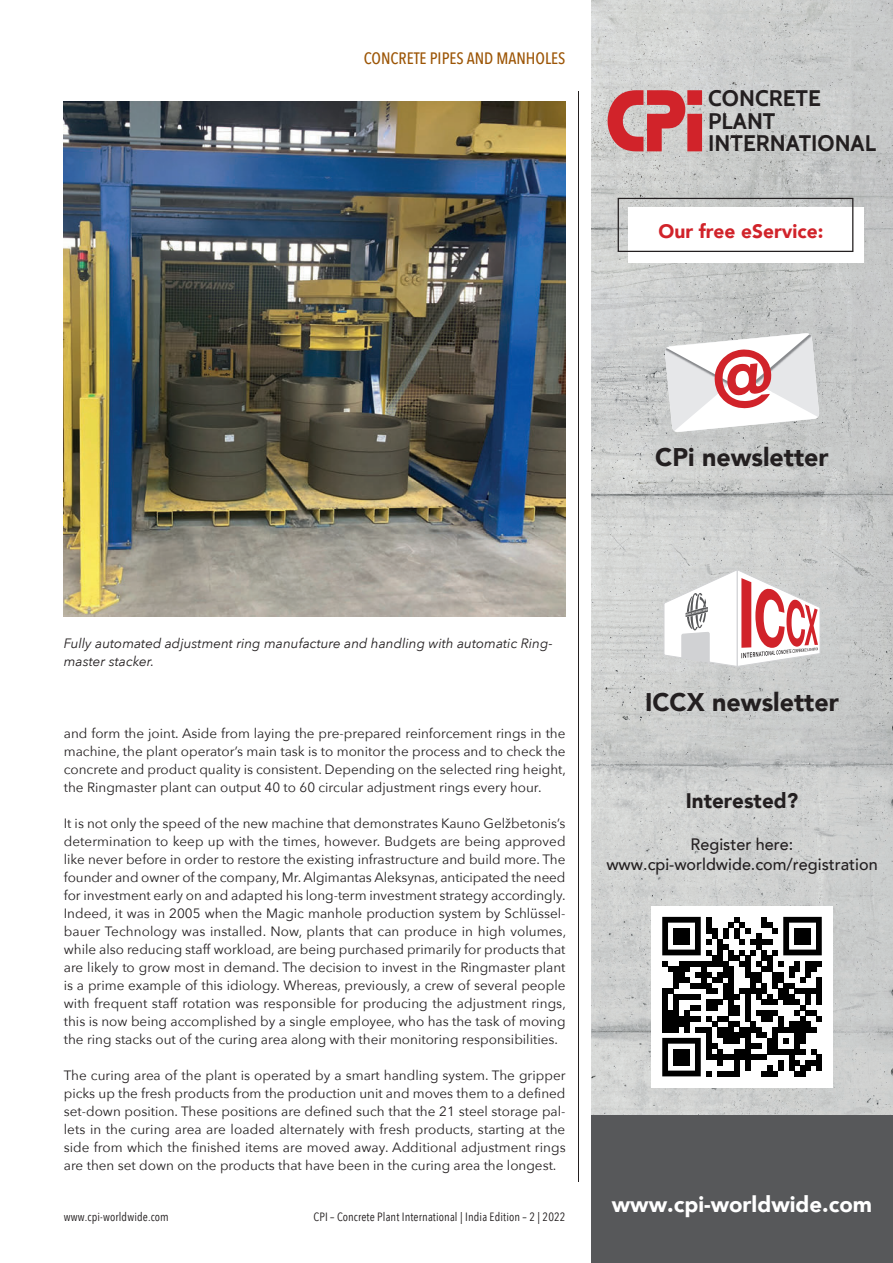
<style>
.page{position:relative;width:893px;height:1263px;background:#fff}
.page>*{position:absolute;margin:0;border:0;box-sizing:border-box;transform-origin:0 0}
.t1{font:900 25.5px "Avenir";color:#231f20}
.t2{font:700 22.5px/22.5px "Cabin";color:#231f20}
.t3{font:900 22.2px "Avenir";color:#fff}
.t4{font:900 21px "Avenir";color:#231f20}
.t5{font:900 19.5px "Avenir";color:#d1232a}
.t6{font:500 16.5px/19.8px "Avenir";color:#231f20;text-align:center}
.t7{font:500 16.5px "Avenir Next Condensed";color:#9c5506}
.t8{font:13.5px/18px "Avenir Next";color:#231f20;text-align:justify}
.t9{font:italic 13.5px/18px "Avenir Next";color:#231f20}
.t10{font:12px "Avenir Next Condensed";letter-spacing:.01em;color:#231f20}
</style>
<div class="page">
<hr style="left:578px;top:91px;width:1px;height:1091px;background:#231f20">
<img style="left:64px;top:102px;width:502px;height:514px">
<img style="left:591px;top:0;width:302px;height:1115px">
<div style="left:628px;top:207px;width:236px;height:56px;background:#fff"></div>
<svg style="left:618px;top:198px;width:235px;height:54px"></svg>
<div style="left:591px;top:1115px;width:302px;height:148px;background:#57585a"></div>
<div style="left:651px;top:906px;width:182px;height:181px;background:#fff"></div>
<svg style="left:662px;top:917px;width:160px;height:159px"></svg>
<div style="left:673px;top:928px;width:17px;height:16px;background:#000"></div>
<div style="left:794px;top:928px;width:17px;height:16px;background:#000"></div>
<div style="left:673px;top:1049px;width:17px;height:16px;background:#000"></div>
<svg style="left:608px;top:90px;width:94px;height:61px;background:#cf6669"></svg>
<svg style="left:663px;top:569px;width:158px;height:98px"></svg>
<svg style="left:665px;top:333px;width:154px;height:99px"></svg>
<p class="t7" style="left:364px;top:49px;width:203px">CONCRETE PIPES AND MANHOLES</p>
<h2 class="t2" style="left:708px;top:87px;width:169px">CONCRETE<br>PLANT<br>INTERNATIONAL</h2>
<h3 class="t5" style="left:658px;top:214px;width:166px">Our free eService:</h3>
<h1 class="t1" style="left:655px;top:436px;width:175px">CPi newsletter</h1>
<p class="t9" style="left:64px;top:634px;width:491px">Fully automated adjustment ring manufacture and handling with automatic Ring&shy;master stacker.</p>
<p class="t8" style="left:64px;top:724px;width:504px">and form the joint. Aside from laying the pre-prepared reinforcement rings in the machine, the plant operator’s main task is to monitor the process and to check the concrete and product quality is consistent. Depending on the selected ring height, the Ringmaster plant can output 40 to 60 circular adjustment rings every hour.</p>
<p class="t8" style="left:64px;top:814px;width:504px">It is not only the speed of the new machine that demonstrates Kauno Gelžbetonis’s determination to keep up with the times, however. Budgets are being approved like never before in order to restore the existing infrastructure and build more. The founder and owner of the company, Mr. Algimantas Aleksynas, anticipated the need for investment early on and adapted his long-term investment strategy accordingly.<br>Indeed, it was in 2005 when the Magic manhole production system by Schlüssel&shy;bauer Technology was installed. Now, plants that can produce in high volumes, while also reducing staff workload, are being purchased primarily for products that are likely to grow most in demand. The decision to invest in the Ringmaster plant is a prime example of this idiology. Whereas, previously, a crew of several people with frequent staff rotation was responsible for producing the adjustment rings, this is now being accomplished by a single employee, who has the task of moving the ring stacks out of the curing area along with their monitoring responsibilities.</p>
<p class="t8" style="left:64px;top:1066px;width:503px">The curing area of the plant is operated by a smart handling system. The gripper picks up the fresh products from the production unit and moves them to a defined set-down position. These positions are defined such that the 21 steel storage pal&shy;lets in the curing area are loaded alternately with fresh products, starting at the side from which the finished items are moved away. Additional adjustment rings are then set down on the products that have been in the curing area the longest.</p>
<p class="t10" style="left:64px;top:1207px;width:107px">www.cpi-worldwide.com</p>
<p class="t10" style="left:314px;top:1207px;width:254px">CPI – Concrete Plant International | India Edition – 2 | 2022</p>
<h1 class="t1" style="left:645px;top:680px;width:195px">ICCX newsletter</h1>
<h3 class="t4" style="left:686px;top:782px;width:114px">Interested?</h3>
<p class="t6" style="left:606px;top:833px;width:273px">Register here: www.cpi-worldwide.com/registration</p>
<h3 class="t3" style="left:612px;top:1185px;width:262px">www.cpi-worldwide.com</h3>
</div>
